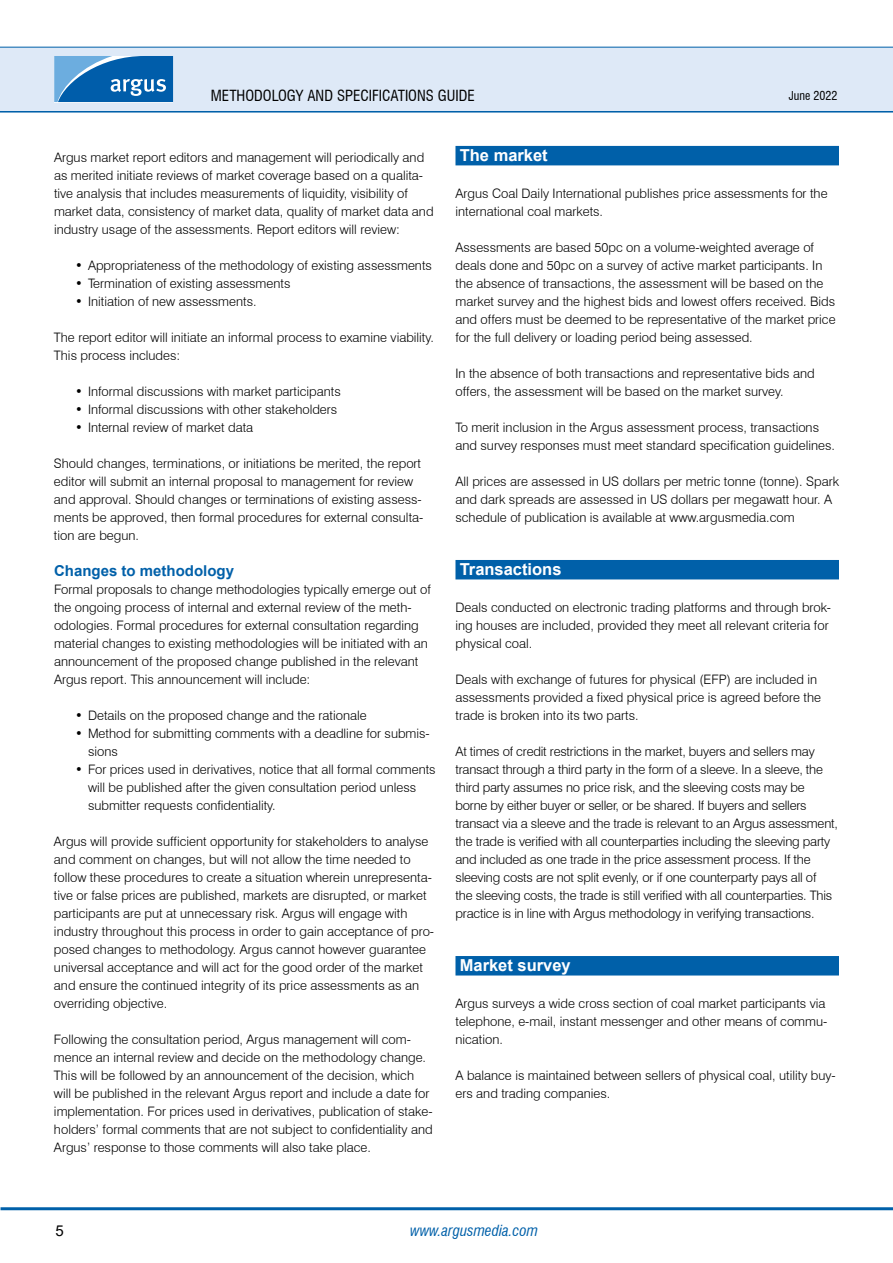
<style>
.page{position:relative;width:893px;height:1263px;background:#fff}
.page>*{position:absolute;margin:0;border:0;box-sizing:border-box;transform-origin:0 0}
.t1{font:700 16.5px "Arial";color:#fff}
.t2{font:condensed 15px "Swiss 721 BT";color:#000}
.t3{font:700 15px "Arial";color:#0060a9}
.t4{font:italic condensed 15px "Swiss 721 BT";color:#0060a9}
.t5{font:15px "Arial";color:#000}
.t6{font:300 13.05px/18px "Swiss 721 BT";color:#000}
.t7{font:condensed 12px "Swiss 721 BT";color:#000}
</style>
<div class="page">
<hr style="left:0;top:110px;width:893px;height:3px;background:#0060a9">
<div style="left:0;top:47px;width:893px;height:64px;background:#dee9f7"></div>
<hr style="left:0;top:47px;width:893px;height:1px;background:#0060a9">
<svg style="left:54px;top:56px;width:119px;height:46px;background:#307dbd"></svg>
<hr style="left:1px;top:1207px;width:892px;height:3px;background:#0060a9">
<div style="left:455px;top:146px;width:384px;height:19px;background:#0060a9"></div>
<div style="left:455px;top:560px;width:384px;height:19px;background:#0060a9"></div>
<div style="left:455px;top:956px;width:384px;height:19px;background:#0060a9"></div>
<p class="t2" style="left:211px;top:86px;width:175px">METHODOLOGY AND SPECI FICATI</p>
<p class="t2" style="left:408px;top:86px;width:68px">ONS GUIDE</p>
<p class="t7" style="left:789px;top:88px;width:50px">JUNE 2022</p>
<p class="t6" style="left:54px;top:148px;width:381px">Argus market report editors and management will periodically and as merited initiate reviews of market coverage based on a qualita&shy;tive analysis that includes measurements of liquidity, visibility of market data, consistency of market data, quality of market data and industry usage of the assessments. Report editors will review:</p>
<p class="t6" style="left:75px;top:256px;width:358px">• Appropriateness of the methodology of existing assessments</p>
<p class="t6" style="left:75px;top:274px;width:217px">• Termination of existing assessments</p>
<p class="t6" style="left:75px;top:292px;width:183px">• Initiation of new assessments.</p>
<p class="t6" style="left:54px;top:328px;width:382px">The report editor will initiate an informal process to examine viability.<br>This process includes:</p>
<p class="t6" style="left:75px;top:382px;width:267px">• Informal discussions with market participants</p>
<p class="t6" style="left:75px;top:400px;width:264px">• Informal discussions with other stakeholders</p>
<p class="t6" style="left:75px;top:418px;width:180px">• Internal review of market data</p>
<p class="t6" style="left:54px;top:454px;width:371px">Should changes, terminations, or initiations be merited, the report editor will submit an internal proposal to management for review and approval. Should changes or terminations of existing assess&shy;ments be approved, then formal procedures for external consulta&shy;tion are begun.</p>
<p class="t3" style="left:54px;top:560px;width:182px">Changes to methodology</p>
<p class="t6" style="left:54px;top:580px;width:379px">Formal proposals to change methodologies typically emerge out of the ongoing process of internal and external review of the meth&shy;odologies. Formal procedures for external consultation regarding material changes to existing methodologies will be initiated with an announcement of the proposed change published in the relevant Argus report. This announcement will include:</p>
<p class="t6" style="left:75px;top:706px;width:293px">• Details on the proposed change and the rationale</p>
<p class="t6" style="left:88px;top:724px;width:343px;text-indent:-13px">• Method for submitting comments with a deadline for submis&shy;sions</p>
<p class="t6" style="left:88px;top:760px;width:349px;text-indent:-13px">• For prices used in derivatives, notice that all formal comments will be published after the given consultation period unless submitter requests confidentiality.</p>
<p class="t6" style="left:54px;top:832px;width:382px">Argus will provide sufficient opportunity for stakeholders to analyse and comment on changes, but will not allow the time needed to follow these procedures to create a situation wherein unrepresenta&shy;tive or false prices are published, markets are disrupted, or market participants are put at unnecessary risk. Argus will engage with industry throughout this process in order to gain acceptance of pro&shy;posed changes to methodology. Argus cannot however guarantee universal acceptance and will act for the good order of the market and ensure the continued integrity of its price assessments as an overriding objective.</p>
<p class="t6" style="left:54px;top:1030px;width:380px">Following the consultation period, Argus management will com&shy;mence an internal review and decide on the methodology change.<br>This will be followed by an announcement of the decision, which will be published in the relevant Argus report and include a date for implementation. For prices used in derivatives, publication of stake&shy;holders’ formal comments that are not subject to confidentiality and Argus’ response to those comments will also take place.</p>
<p class="t1" style="left:460px;top:144px;width:90px">The market</p>
<p class="t6" style="left:455px;top:184px;width:374px">Argus Coal Daily International publishes price assessments for the international coal markets.</p>
<p class="t6" style="left:455px;top:238px;width:382px">Assessments are based 50pc on a volume-weighted average of deals done and 50pc on a survey of active market participants. In the absence of transactions, the assessment will be based on the market survey and the highest bids and lowest offers received. Bids and offers must be deemed to be representative of the market price for the full delivery or loading period being assessed.</p>
<p class="t6" style="left:455px;top:364px;width:361px">In the absence of both transactions and representative bids and offers, the assessment will be based on the market survey.</p>
<p class="t6" style="left:455px;top:418px;width:381px">To merit inclusion in the Argus assessment process, transactions and survey responses must meet standard specification guidelines.</p>
<p class="t6" style="left:455px;top:472px;width:385px">All prices are assessed in US dollars per metric tonne (tonne). Spark and dark spreads are assessed in US dollars per megawatt hour. A schedule of publication is available at www.argusmedia.com</p>
<p class="t1" style="left:460px;top:558px;width:103px">Transactions</p>
<p class="t6" style="left:455px;top:598px;width:377px">Deals conducted on electronic trading platforms and through brok&shy;ing houses are included, provided they meet all relevant criteria for physical coal.</p>
<p class="t6" style="left:455px;top:670px;width:367px">Deals with exchange of futures for physical (EFP) are included in assessments provided a fixed physical price is agreed before the trade is broken into its two parts.</p>
<p class="t6" style="left:455px;top:742px;width:384px">At times of credit restrictions in the market, buyers and sellers may transact through a third party in the form of a sleeve. In a sleeve, the third party assumes no price risk, and the sleeving costs may be borne by either buyer or seller, or be shared. If buyers and sellers transact via a sleeve and the trade is relevant to an Argus assessment, the trade is verified with all counterparties including the sleeving party and included as one trade in the price assessment process. If the sleeving costs are not split evenly, or if one counterparty pays all of<br>the sleeving costs, the trade is still verified with all counterparties. This practice is in line with Argus methodology in verifying transactions.</p>
<p class="t1" style="left:460px;top:954px;width:112px">Market survey</p>
<p class="t6" style="left:455px;top:994px;width:373px">Argus surveys a wide cross section of coal market participants via telephone, e-mail, instant messenger and other means of commu&shy;nication.</p>
<p class="t6" style="left:455px;top:1066px;width:382px">A balance is maintained between sellers of physical coal, utility buy&shy;ers and trading companies.</p>
<p class="t5" style="left:55px;top:1220px;width:10px">5</p>
<p class="t4" style="left:410px;top:1221px;width:129px">www.argusmedia.com</p>
</div>
